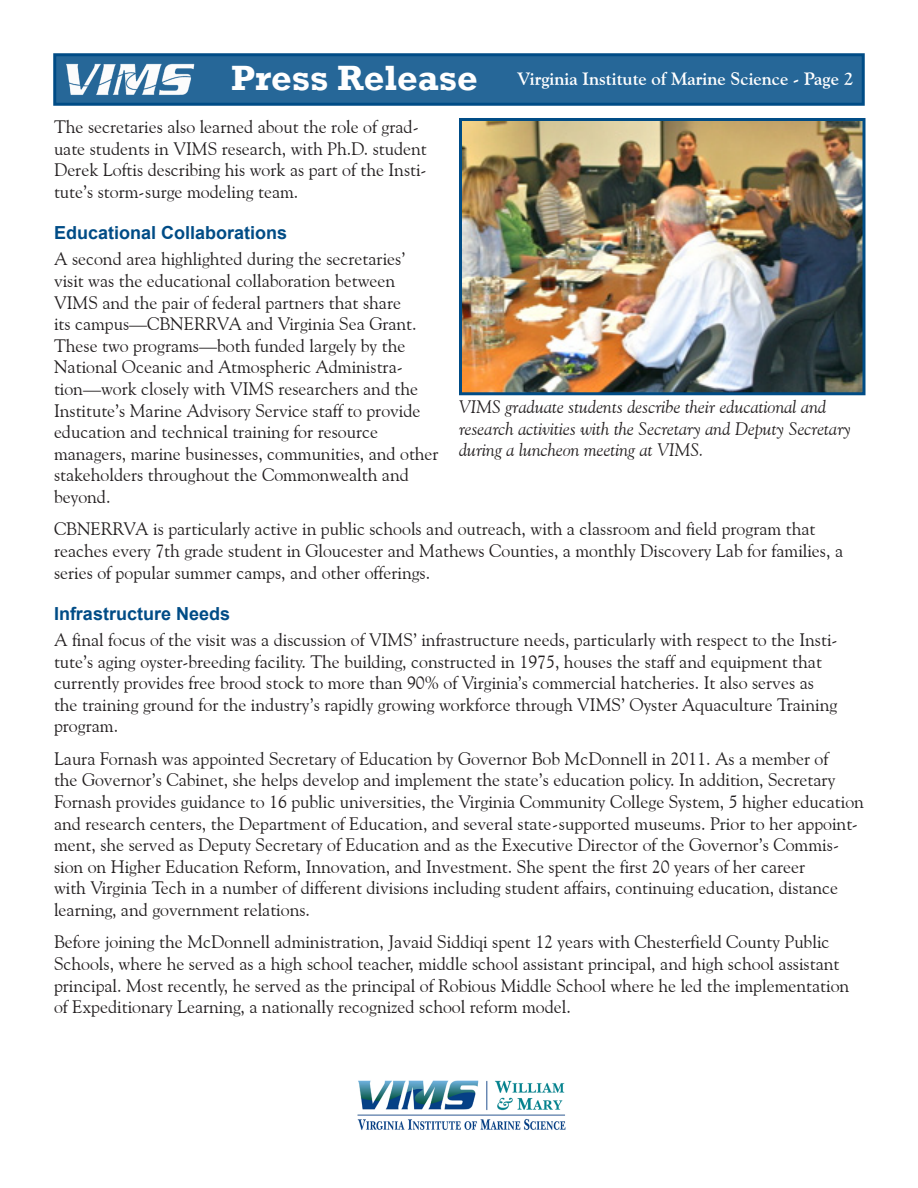
<style>
.page{position:relative;width:918px;height:1188px;background:#fff}
.page>*{position:absolute;margin:0;border:0;box-sizing:border-box;transform-origin:0 0}
.Press_Release_Headin{font:700 36px "Rockwell";color:#fff}
.Body_Text{font:18px/21.6px "Goudy Old Style BT";color:#231f20}
.Cutline{font:italic 18px/21.6px "Goudy Old Style BT";color:#231f20}
.Subheading{font:700 18px "Arial";color:#004c86}
.Running_Head_-_pg{font:700 18px "Goudy Old Style BT";color:#fff}
</style>
<div class="page">
<div style="left:53px;top:53px;width:812px;height:53px;background:#266798;border:3px solid #004c86"></div>
<img style="left:66px;top:64px;width:128px;height:31px">
<img style="left:357px;top:1080px;width:209px;height:50px">
<img style="left:463px;top:122px;width:399px;height:269px">
<div style="left:459px;top:118px;width:407px;height:277px;border:3px solid #004c86"></div>
<p class="Press_Release_Headin" style="left:231px;top:56px;width:248px">Press Release</p>
<p class="Running_Head_-_pg" style="left:517px;top:68px;width:338px">Virginia Institute of Marine Science - Page 2</p>
<p class="Body_Text" style="left:54px;top:116px;width:374px">The secretaries also learned about the role of grad&shy;uate students in VIMS research, with Ph.D. student Derek Loftis describing his work as part of the Insti&shy;tute’s storm-surge modeling team.</p>
<p class="Subheading" style="left:54px;top:221px;width:235px">Educational Collaborations</p>
<p class="Body_Text" style="left:54px;top:248px;width:386px">A second area highlighted during the secretaries’ visit was the educational collaboration between VIMS and the pair of federal partners that share<br>its campus—CBNERRVA and Virginia Sea Grant.<br>These two programs—both funded largely by the National Oceanic and Atmospheric Administra&shy;tion—work closely with VIMS researchers and the Institute’s Marine Advisory Service staff to provide education and technical training for resource managers, marine businesses, communities, and other stakeholders throughout the Commonwealth and beyond.</p>
<p class="Body_Text" style="left:54px;top:518px;width:791px">CBNERRVA is particularly active in public schools and outreach, with a classroom and field program that reaches every 7th grade student in Gloucester and Mathews Counties, a monthly Discovery Lab for families, a series of popular summer camps, and other offerings.</p>
<p class="Subheading" style="left:54px;top:602px;width:178px">Infrastructure Needs</p>
<p class="Body_Text" style="left:54px;top:629px;width:785px">A final focus of the visit was a discussion of VIMS’ infrastructure needs, particularly with respect to the Insti&shy;tute’s aging oyster-breeding facility. The building, constructed in 1975, houses the staff and equipment that currently provides free brood stock to more than 90% of Virginia’s commercial hatcheries. It also serves as the training ground for the industry’s rapidly growing workforce through VIMS’ Oyster Aquaculture Training program.</p>
<p class="Body_Text" style="left:54px;top:747px;width:811px">Laura Fornash was appointed Secretary of Education by Governor Bob McDonnell in 2011. As a member of<br>the Governor’s Cabinet, she helps develop and implement the state’s education policy. In addition, Secretary Fornash provides guidance to 16 public universities, the Virginia Community College System, 5 higher education and research centers, the Department of Education, and several state-supported museums. Prior to her appoint&shy;ment, she served as Deputy Secretary of Education and as the Executive Director of the Governor’s Commis&shy;sion on Higher Education Reform, Innovation, and Investment. She spent the first 20 years of her career<br>with Virginia Tech in a number of different divisions including student affairs, continuing education, distance learning, and government relations.</p>
<p class="Body_Text" style="left:54px;top:931px;width:797px">Before joining the McDonnell administration, Javaid Siddiqi spent 12 years with Chesterfield County Public Schools, where he served as a high school teacher, middle school assistant principal, and high school assistant principal. Most recently, he served as the principal of Robious Middle School where he led the implementation of Expeditionary Learning, a nationally recognized school reform model.</p>
<p class="Cutline" style="left:459px;top:396px;width:394px">VIMS graduate students describe their educational and research activities with the Secretary and Deputy Secretary during a luncheon meeting at VIMS.</p>
</div>
